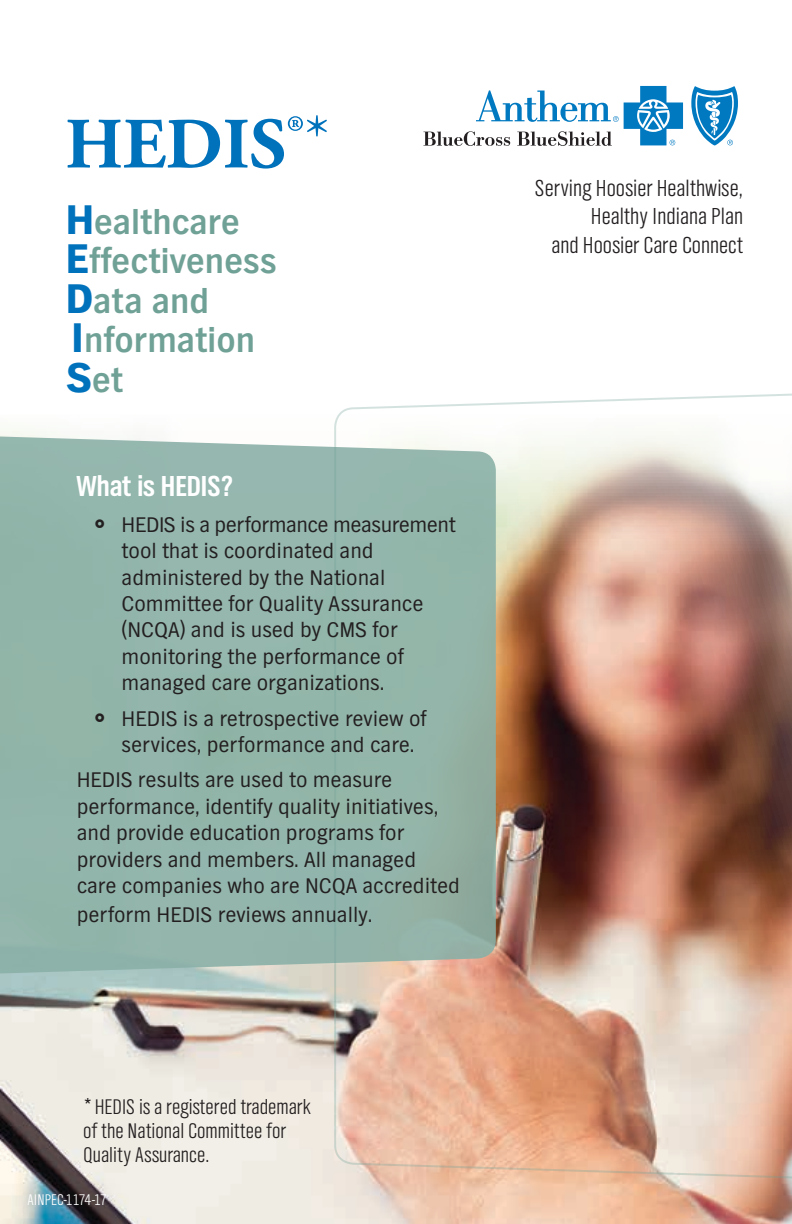
<style>
.page{position:relative;width:792px;height:1224px;background:#fff}
.page>*{position:absolute;margin:0;border:0;box-sizing:border-box;transform-origin:0 0}
.t1{font:700 72px "Adobe Garamond Pro";color:#0072bc}
.t2{font:700 35.8px/39.4px "TV Nord EF";color:#70a196}
.t3{font:700 30px "TV Nord Cond EF";color:#fff}
.t4{font:300 24px/28.8px "TV Nord Cond EF";color:#231f20;text-align:right}
.t5{font:22px/26.4px "TV Nord EF";color:#231f20}
.t6{font:300 22px/24px "TV Nord Cond EF";color:#231f20}
.t7{font:300 16px "TV Nord Cond EF";letter-spacing:.005em;color:#fff}
.s1{font-weight:400;font-size:62px}
.s2{font-weight:900;font-size:43px;color:#0072bc}
</style>
<div class="page">
<img style="left:0;top:995px;width:792px;height:229px">
<svg style="left:691px;top:86px;width:47px;height:60px"></svg>
<svg style="left:423px;top:86px;width:260px;height:60px"></svg>
<div style="left:9px;top:1174px;width:116px;height:50px;background:#231f20;opacity:.75"></div>
<svg style="left:0;top:428px;width:333px;height:567px;background:#96b8ae"></svg>
<img style="left:333px;top:393px;width:459px;height:828px">
<svg style="left:96px;top:519px;width:8px;height:9px"></svg>
<svg style="left:96px;top:713px;width:8px;height:9px"></svg>
<h1 class="t1" style="left:65px;top:103px;width:265px">HEDIS<sup>®</sup><span class="s1">*</span></h1>
<h2 class="t2" style="left:66px;top:202px;width:212px"><span class="s2">H</span>ealthcare<br><span class="s2">E</span>ffectiveness<br><span class="s2">D</span>ata and<br><span class="s2">I</span>nformation<br><span class="s2">S</span>et</h2>
<h3 class="t3" style="left:77px;top:470px;width:158px">What is HEDIS?</h3>
<p class="t5" style="left:122px;top:511px;width:335px">HEDIS is a performance measurement tool that is coordinated and administered by the National<br>Committee for Quality Assurance (NCQA) and is used by CMS for monitoring the performance of managed care organizations.</p>
<p class="t5" style="left:122px;top:705px;width:306px">HEDIS is a retrospective review of services, performance and care.</p>
<p class="t5" style="left:77px;top:767px;width:385px">HEDIS results are used to measure performance, identify quality initiatives, and provide education programs for providers and members. All managed care companies who are NCQA accredited</p>
<p class="t5" style="left:77px;top:901px;width:297px">perform HEDIS reviews annually.</p>
<p class="t6" style="left:83px;top:1094px;width:229px">* HEDIS is a registered trademark of the National Committee for<br>Quality Assurance.</p>
<p class="t7" style="left:27px;top:1191px;width:81px">AINPEC-1174-17</p>
<p class="t4" style="left:535px;top:173px;width:210px">Serving Hoosier Healthwise,<br>Healthy Indiana Plan<br>and Hoosier Care Connect</p>
</div>
